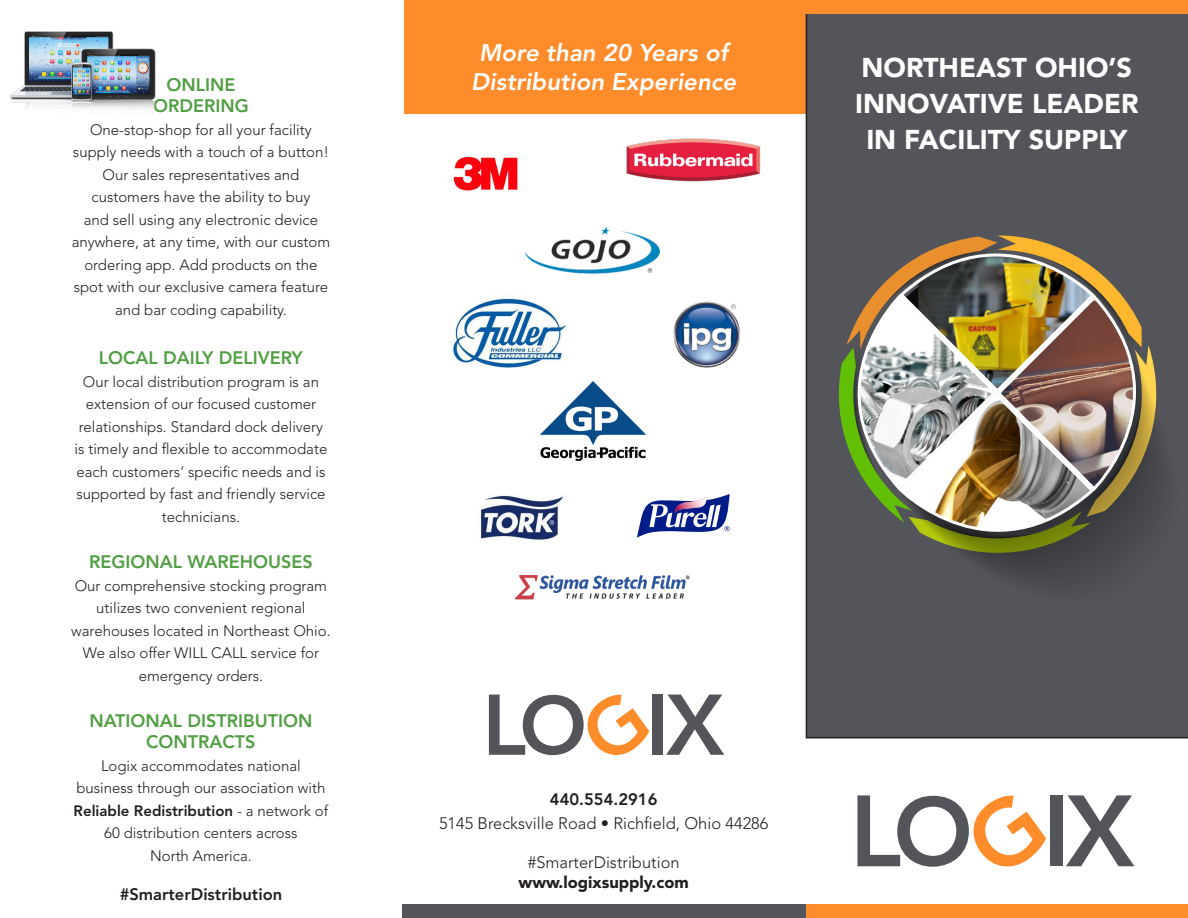
<style>
.page{position:relative;width:1188px;height:918px;background:#fff}
.page>*{position:absolute;margin:0;border:0;box-sizing:border-box;transform-origin:0 0}
.t1{font:800 100.05px "Avenir";color:#54555a}
.t2{font:800 85.05px "Avenir";color:#54555a}
.t3{font:900 27px "Avenir";color:#fff}
.t4{font:italic 800 24px "Avenir";color:#fff}
.t5{font:800 18px "Avenir";color:#519f43}
.t6{font:300 16.5px "Avenir";color:#231f20}
.t7{font:800 16.5px "Avenir";color:#231f20}
.t8{font:900 16.5px "Avenir";color:#231f20}
.t9{font:300 15px/22.5px "Avenir";color:#231f20;text-align:center}
.s1{font-weight:800}
.s2{font-size:81px}
.s3{font-size:95.4px}
</style>
<div class="page">
<div style="left:404px;top:0;width:402px;height:114px;background:#ff8c2b"></div>
<div style="left:806px;top:14px;width:382px;height:724px;background:#54555a"></div>
<svg style="left:973px;top:795px;width:73px;height:72px"></svg>
<svg style="left:587px;top:694px;width:62px;height:61px"></svg>
<img style="left:453px;top:156px;width:65px;height:35px">
<img style="left:526px;top:226px;width:134px;height:48px">
<img style="left:627px;top:138px;width:134px;height:44px">
<img style="left:452px;top:295px;width:114px;height:72px">
<img style="left:540px;top:381px;width:107px;height:81px">
<img style="left:673px;top:301px;width:68px;height:67px">
<img style="left:515px;top:575px;width:175px;height:25px">
<img style="left:477px;top:494px;width:86px;height:46px">
<img style="left:10px;top:31px;width:146px;height:82px">
<svg style="left:637px;top:494px;width:93px;height:44px"></svg>
<div style="left:806px;top:904px;width:382px;height:14px;background:#ff8c2b"></div>
<div style="left:402px;top:904px;width:404px;height:14px;background:#54555a"></div>
<img style="left:809px;top:205px;width:376px;height:375px">
<div style="left:806px;top:0;width:382px;height:14px;background:#ff8c2b"></div>
<p class="t4" style="left:479px;top:39px;width:250px">More than 20 Years of</p>
<p class="t5" style="left:166px;top:74px;width:70px">ONLINE</p>
<p class="t4" style="left:471px;top:68px;width:266px">Distribution Experience</p>
<p class="t5" style="left:153px;top:95px;width:97px">ORDERING</p>
<p class="t9" style="left:90px;top:118px;width:223px">One-stop-shop for all your facility</p>
<p class="t9" style="left:73px;top:141px;width:257px">supply needs with a touch of a button!<br>Our sales representatives and</p>
<p class="t9" style="left:91px;top:186px;width:220px">customers have the ability to buy</p>
<p class="t9" style="left:72px;top:208px;width:260px">and sell using any electronic device anywhere, at any time, with our custom ordering app. Add products on the</p>
<p class="t9" style="left:74px;top:276px;width:256px">spot with our exclusive camera feature and bar coding capability.</p>
<p class="t5" style="left:99px;top:347px;width:206px">LOCAL DAILY DELIVERY</p>
<p class="t9" style="left:75px;top:370px;width:254px">Our local distribution program is an extension of our focused customer relationships. Standard dock delivery is timely and flexible to accommodate each customers’ specific needs and is supported by fast and friendly service technicians.</p>
<p class="t5" style="left:89px;top:551px;width:225px">REGIONAL WAREHOUSES</p>
<p class="t9" style="left:75px;top:574px;width:254px">Our comprehensive stocking program utilizes two convenient regional</p>
<p class="t9" style="left:71px;top:619px;width:261px">warehouses located in Northeast Ohio.<br>We also offer WILL CALL service for emergency orders.</p>
<p class="t5" style="left:89px;top:710px;width:224px">NATIONAL DISTRIBUTION</p>
<p class="t5" style="left:146px;top:731px;width:111px">CONTRACTS</p>
<p class="t9" style="left:101px;top:754px;width:201px">Logix accommodates national</p>
<p class="t9" style="left:74px;top:777px;width:256px;text-align:left">business through our association with<br><span class="s1">Reliable Redistribution</span> - a network of</p>
<p class="t9" style="left:104px;top:822px;width:195px">60 distribution centers across</p>
<p class="t9" style="left:150px;top:844px;width:103px">North America.</p>
<p class="t7" style="left:120px;top:885px;width:164px">#SmarterDistribution</p>
<p class="t2" style="left:482px;top:675px;width:244px">L<span class="s2">O</span> IX</p>
<p class="t7" style="left:550px;top:789px;width:109px">440.554.2916</p>
<p class="t6" style="left:439px;top:813px;width:331px">5145 Brecksville Road • Richfield, Ohio 44286</p>
<p class="t6" style="left:528px;top:853px;width:153px">#SmarterDistribution</p>
<p class="t8" style="left:519px;top:872px;width:172px">www.logixsupply.com</p>
<p class="t3" style="left:862px;top:51px;width:272px">NORTHEAST OHIO’S</p>
<p class="t3" style="left:855px;top:87px;width:285px">INNOVATIVE LEADER</p>
<p class="t3" style="left:866px;top:123px;width:263px">IN FACILITY SUPPLY</p>
<p class="t1" style="left:850px;top:772px;width:286px">L<span class="s3">O</span> IX</p>
</div>
